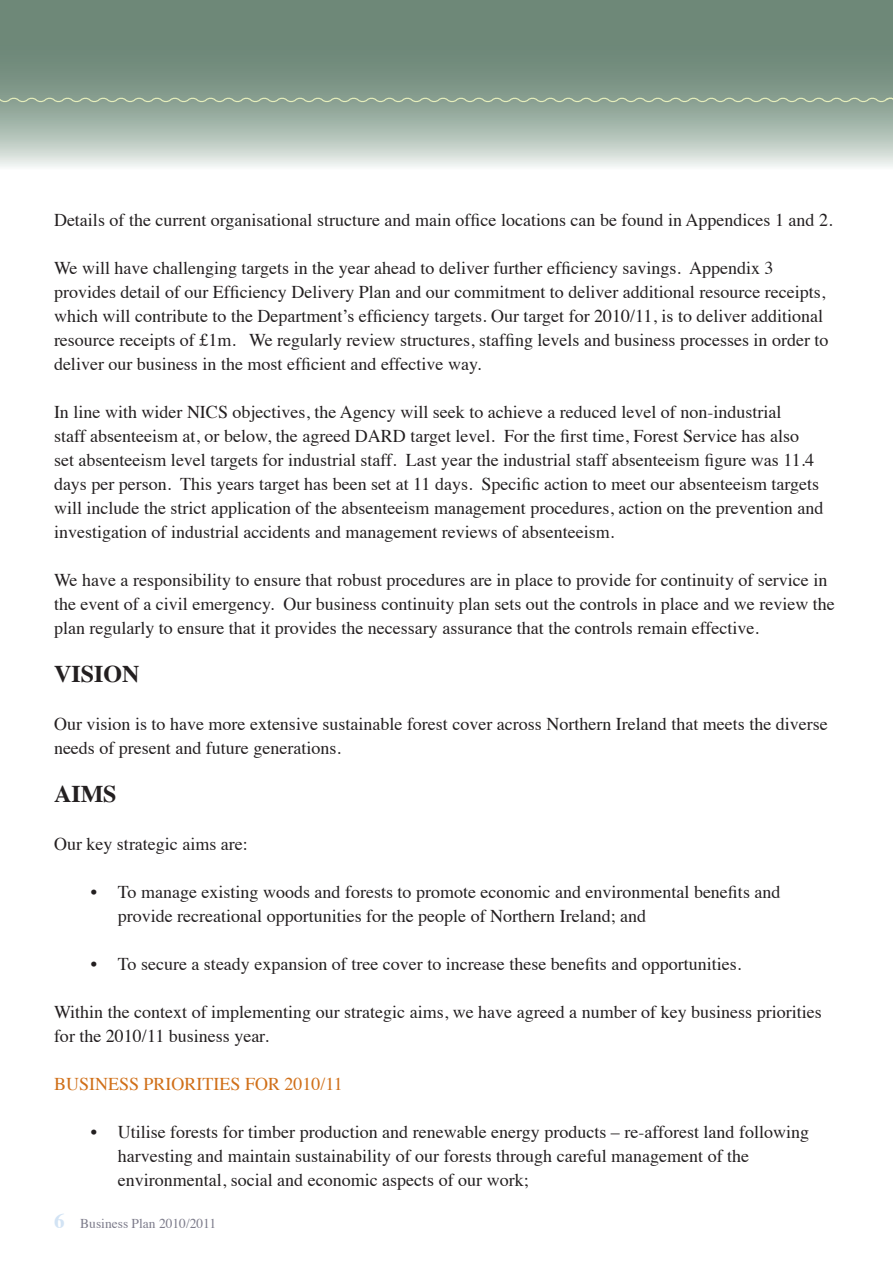
<style>
.page{position:relative;width:893px;height:1263px;background:#fff}
.page>*{position:absolute;margin:0;border:0;box-sizing:border-box;transform-origin:0 0}
.t1{font:700 24px "Times";color:#231f20}
.t2{font:18px/24px "Times";color:#231f20}
.t3{font:18px "Times";color:#d06f18}
.t4{font:13.5px "Times";color:#7d7c8b}
.s1{font-weight:700;font-size:21px;color:#d2e3f4}
</style>
<div class="page">
<svg style="left:0;top:0;width:893px;height:167px;background:#8ea396"></svg>
<svg style="left:0;top:96px;width:893px;height:8px;background:#97ac97"></svg>
<p class="t2" style="left:54px;top:207px;width:780px">Details of the current organisational structure and main office locations can be found in Appendices 1 and 2.</p>
<p class="t2" style="left:54px;top:255px;width:776px">We will have challenging targets in the year ahead to deliver further efficiency savings. Appendix 3 provides detail of our Efficiency Delivery Plan and our commitment to deliver additional resource receipts, which will contribute to the Department’s efficiency targets. Our target for 2010/11, is to deliver additional resource receipts of £1m. We regularly review structures, staffing levels and business processes in order to deliver our business in the most efficient and effective way.</p>
<p class="t2" style="left:54px;top:399px;width:771px">In line with wider NICS objectives, the Agency will seek to achieve a reduced level of non-industrial<br>staff absenteeism at, or below, the agreed DARD target level. For the first time, Forest Service has also set absenteeism level targets for industrial staff. Last year the industrial staff absenteeism figure was 11.4 days per person. This years target has been set at 11 days. Specific action to meet our absenteeism targets will include the strict application of the absenteeism management procedures, action on the prevention and investigation of industrial accidents and management reviews of absenteeism.</p>
<p class="t2" style="left:54px;top:567px;width:782px">We have a responsibility to ensure that robust procedures are in place to provide for continuity of service in the event of a civil emergency. Our business continuity plan sets out the controls in place and we review the plan regularly to ensure that it provides the necessary assurance that the controls remain effective.</p>
<h1 class="t1" style="left:54px;top:651px;width:87px">VISION</h1>
<p class="t2" style="left:54px;top:711px;width:775px">Our vision is to have more extensive sustainable forest cover across Northern Ireland that meets the diverse needs of present and future generations.</p>
<h1 class="t1" style="left:54px;top:771px;width:64px">AIMS</h1>
<p class="t2" style="left:54px;top:831px;width:195px">Our key strategic aims are:</p>
<p class="t2" style="left:118px;top:879px;width:664px;text-indent:-27px">• To manage existing woods and forests to promote economic and environmental benefits and provide recreational opportunities for the people of Northern Ireland; and</p>
<p class="t2" style="left:91px;top:951px;width:652px">• To secure a steady expansion of tree cover to increase these benefits and opportunities.</p>
<p class="t2" style="left:54px;top:999px;width:769px">Within the context of implementing our strategic aims, we have agreed a number of key business priorities for the 2010/11 business year.</p>
<p class="t3" style="left:54px;top:1067px;width:290px">BUSINESS PRIORITIES FOR 2010/11</p>
<p class="t2" style="left:118px;top:1119px;width:693px;text-indent:-27px">• Utilise forests for timber production and renewable energy products – re-afforest land following harvesting and maintain sustainability of our forests through careful management of the environmental, social and economic aspects of our work;</p>
<p class="t4" style="left:54px;top:1210px;width:164px"><span class="s1">6</span> Business Plan 2010/2011</p>
</div>
